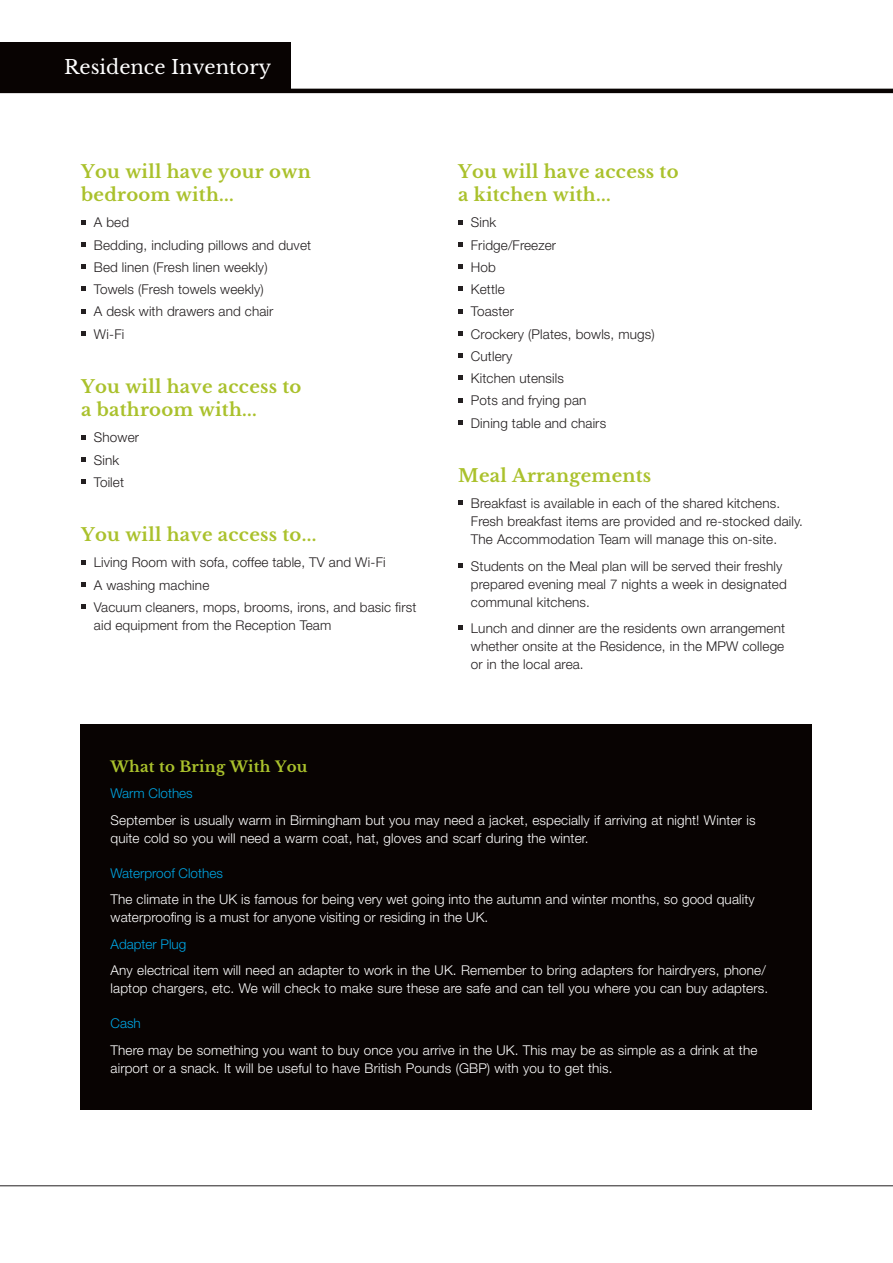
<style>
.page{position:relative;width:893px;height:1263px;background:#fff}
.page>*{position:absolute;margin:0;border:0;box-sizing:border-box;transform-origin:0 0}
.Body_header{font:19.5px "Libre Baskerville";color:#fff}
.Body_header-2{font:700 18px/23.2px "Libre Baskerville";letter-spacing:.015em;color:#aac12c}
.Body_header-3{font:700 15px "Libre Baskerville";letter-spacing:.015em;color:#aac12c}
.t1{font:300 13.5px/18px "Helvetica Neue LT Std";letter-spacing:.01em;color:#231f20}
.t2{font:300 13.5px/18px "Helvetica Neue LT Std";letter-spacing:.01em;color:#fff}
.t3{font:300 13.5px "Helvetica Neue LT Std";color:#00a5e3}
</style>
<div class="page">
<svg style="left:81px;top:220px;width:5px;height:4px"></svg>
<svg style="left:81px;top:242px;width:5px;height:5px"></svg>
<svg style="left:81px;top:264px;width:5px;height:5px"></svg>
<svg style="left:81px;top:286px;width:5px;height:5px"></svg>
<svg style="left:81px;top:309px;width:5px;height:4px"></svg>
<svg style="left:81px;top:331px;width:5px;height:5px"></svg>
<svg style="left:81px;top:435px;width:5px;height:4px"></svg>
<svg style="left:81px;top:457px;width:5px;height:5px"></svg>
<svg style="left:81px;top:479px;width:5px;height:5px"></svg>
<svg style="left:81px;top:560px;width:5px;height:4px"></svg>
<svg style="left:81px;top:582px;width:5px;height:5px"></svg>
<svg style="left:81px;top:604px;width:5px;height:5px"></svg>
<svg style="left:458px;top:220px;width:5px;height:4px"></svg>
<svg style="left:458px;top:242px;width:5px;height:5px"></svg>
<svg style="left:458px;top:264px;width:5px;height:5px"></svg>
<svg style="left:458px;top:286px;width:5px;height:5px"></svg>
<svg style="left:458px;top:309px;width:5px;height:4px"></svg>
<svg style="left:458px;top:331px;width:5px;height:5px"></svg>
<svg style="left:458px;top:353px;width:5px;height:5px"></svg>
<svg style="left:458px;top:376px;width:5px;height:4px"></svg>
<svg style="left:458px;top:398px;width:5px;height:4px"></svg>
<svg style="left:458px;top:420px;width:5px;height:5px"></svg>
<svg style="left:458px;top:501px;width:5px;height:4px"></svg>
<svg style="left:458px;top:563px;width:5px;height:5px"></svg>
<svg style="left:458px;top:626px;width:5px;height:4px"></svg>
<hr style="left:0;top:89px;width:893px;height:4px;background:#080302">
<div style="left:0;top:43px;width:291px;height:49px;background:#080302"></div>
<hr style="left:0;top:1185px;width:893px;height:1px;background:#231f20">
<div style="left:81px;top:724px;width:731px;height:386px;background:#080302"></div>
<p class="Body_header" style="left:64px;top:55px;width:208px">Residence Inventory</p>
<p class="Body_header-2" style="left:81px;top:159px;width:231px">You will have your own bedroom with...</p>
<p class="t1" style="left:94px;top:213px;width:37px">A bed</p>
<p class="t1" style="left:94px;top:235px;width:219px">Bedding, including pillows and duvet</p>
<p class="t1" style="left:94px;top:258px;width:175px">Bed linen (Fresh linen weekly)</p>
<p class="t1" style="left:94px;top:280px;width:171px">Towels (Fresh towels weekly)</p>
<p class="t1" style="left:94px;top:302px;width:181px">A desk with drawers and chair</p>
<p class="t1" style="left:94px;top:324px;width:32px">Wi-Fi</p>
<p class="Body_header-2" style="left:81px;top:374px;width:222px">You will have access to a bathroom with...</p>
<p class="t1" style="left:94px;top:428px;width:47px">Shower</p>
<p class="t1" style="left:94px;top:450px;width:27px">Sink</p>
<p class="t1" style="left:94px;top:473px;width:32px">Toilet</p>
<p class="Body_header-2" style="left:81px;top:523px;width:237px">You will have access to...</p>
<p class="t1" style="left:94px;top:553px;width:293px">Living Room with sofa, coffee table, TV and Wi-Fi</p>
<p class="t1" style="left:94px;top:575px;width:117px">A washing machine</p>
<p class="t1" style="left:94px;top:598px;width:324px">Vacuum cleaners, mops, brooms, irons, and basic first aid equipment from the Reception Team</p>
<p class="Body_header-2" style="left:458px;top:159px;width:222px">You will have access to a kitchen with...</p>
<p class="t1" style="left:471px;top:213px;width:27px">Sink</p>
<p class="t1" style="left:471px;top:235px;width:87px">Fridge/Freezer</p>
<p class="t1" style="left:471px;top:258px;width:27px">Hob</p>
<p class="t1" style="left:471px;top:280px;width:35px">Kettle</p>
<p class="t1" style="left:471px;top:302px;width:45px">Toaster</p>
<p class="t1" style="left:471px;top:324px;width:185px">Crockery (Plates, bowls, mugs)</p>
<p class="t1" style="left:471px;top:347px;width:43px">Cutlery</p>
<p class="t1" style="left:471px;top:369px;width:95px">Kitchen utensils</p>
<p class="t1" style="left:471px;top:391px;width:117px">Pots and frying pan</p>
<p class="t1" style="left:471px;top:413px;width:137px">Dining table and chairs</p>
<p class="Body_header-2" style="left:458px;top:463px;width:195px">Meal Arrangements</p>
<p class="t1" style="left:471px;top:494px;width:334px">Breakfast is available in each of the shared kitchens.<br>Fresh breakfast items are provided and re-stocked daily.<br>The Accommodation Team will manage this on-site.</p>
<p class="t1" style="left:471px;top:556px;width:317px">Students on the Meal plan will be served their freshly prepared evening meal 7 nights a week in designated communal kitchens.</p>
<p class="t1" style="left:471px;top:619px;width:316px;text-align:justify">Lunch and dinner are the residents own arrangement whether onsite at the Residence, in the MPW college or in the local area.</p>
<p class="Body_header-3" style="left:111px;top:757px;width:198px">What to Bring With You</p>
<p class="t3" style="left:111px;top:785px;width:84px">Warm Clothes</p>
<p class="t2" style="left:111px;top:811px;width:647px">September is usually warm in Birmingham but you may need a jacket, especially if arriving at night! Winter is quite cold so you will need a warm coat, hat, gloves and scarf during the winter.</p>
<p class="t3" style="left:111px;top:865px;width:114px">Waterproof Clothes</p>
<p class="t2" style="left:111px;top:890px;width:646px">The climate in the UK is famous for being very wet going into the autumn and winter months, so good quality waterproofing is a must for anyone visiting or residing in the UK.</p>
<p class="t3" style="left:111px;top:936px;width:77px">Adapter Plug</p>
<p class="t2" style="left:111px;top:961px;width:659px">Any electrical item will need an adapter to work in the UK. Remember to bring adapters for hairdryers, phone/ laptop chargers, etc. We will check to make sure these are safe and can tell you where you can buy adapters.</p>
<p class="t3" style="left:111px;top:1015px;width:32px">Cash</p>
<p class="t2" style="left:111px;top:1041px;width:648px">There may be something you want to buy once you arrive in the UK. This may be as simple as a drink at the airport or a snack. It will be useful to have British Pounds (GBP) with you to get this.</p>
</div>
